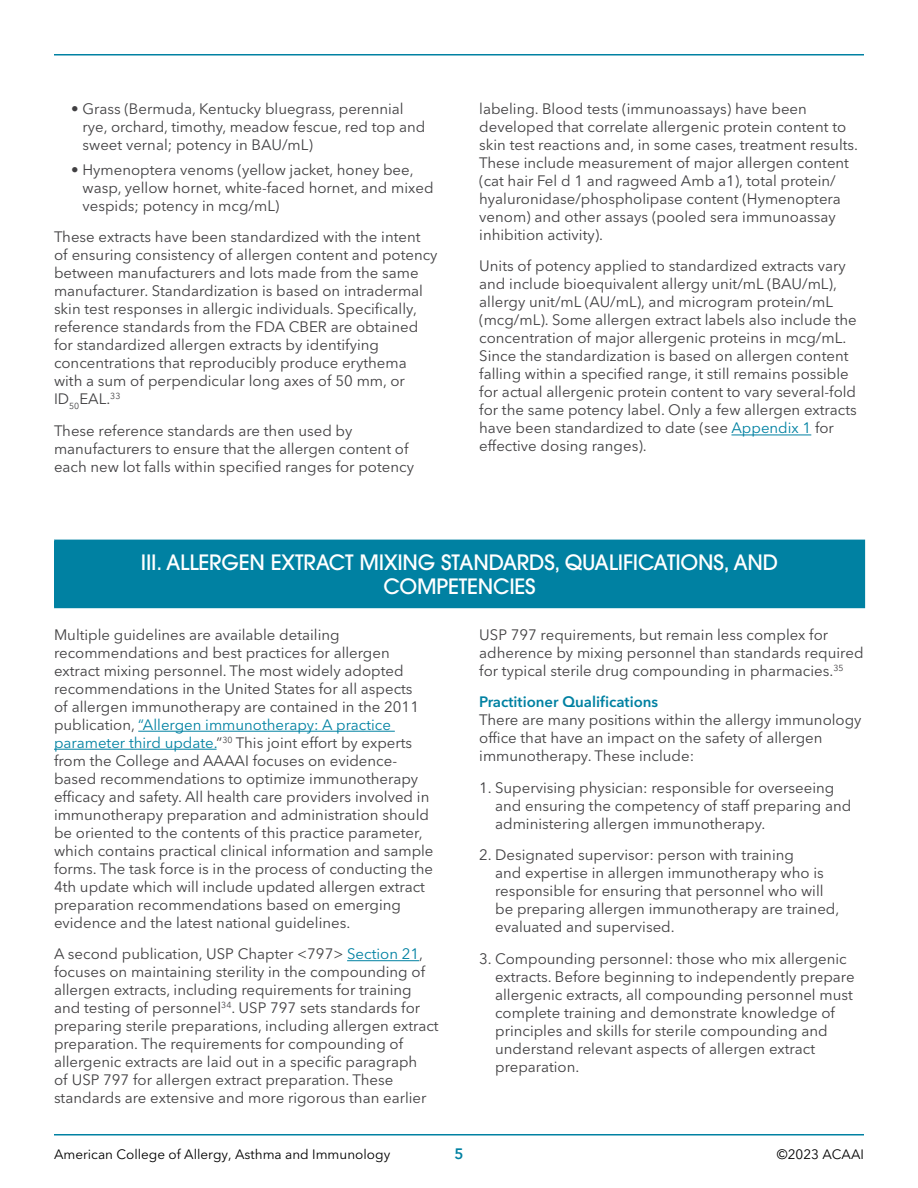
<style>
.page{position:relative;width:918px;height:1188px;background:#fff}
.page>*{position:absolute;margin:0;border:0;box-sizing:border-box;transform-origin:0 0}
.t1{font:500 21px/24px "ITC Avant Garde Std";letter-spacing:-.01em;color:#fff;text-align:center}
.t2{font:15px/18px "Avenir Next LT Pro";color:#414042}
.t3{font:600 15px "Avenir Next LT Pro";color:#0081a2}
.t4{font:13.5px "Avenir Next LT Pro";color:#000}
.s1{color:#0081a2}
</style>
<div class="page">
<hr style="left:54px;top:1134px;width:810px;height:2px;background:#0081a2">
<hr style="left:54px;top:54px;width:810px;height:2px;background:#0081a2">
<hr style="left:731px;top:435px;width:80px;height:1px;background:#0081a2">
<div style="left:55px;top:540px;width:810px;height:68px;background:#0081a2"></div>
<hr style="left:54px;top:540px;width:811px;height:1px;background:#0081a2">
<hr style="left:54px;top:541px;width:1px;height:66px;background:#0081a2">
<hr style="left:54px;top:607px;width:811px;height:1px;background:#0081a2">
<hr style="left:138px;top:731px;width:257px;height:1px;background:#0081a2">
<hr style="left:54px;top:749px;width:163px;height:1px;background:#0081a2">
<hr style="left:347px;top:960px;width:72px;height:1px;background:#0081a2">
<p class="t2" style="left:82px;top:100px;width:344px;text-indent:-11px">• Grass (Bermuda, Kentucky bluegrass, perennial rye, orchard, timothy, meadow fescue, red top and sweet vernal; potency in BAU/mL)</p>
<p class="t2" style="left:82px;top:160px;width:353px;text-indent:-11px">• Hymenoptera venoms (yellow jacket, honey bee, wasp, yellow hornet, white-faced hornet, and mixed vespids; potency in mcg/mL)</p>
<p class="t2" style="left:54px;top:228px;width:385px">These extracts have been standardized with the intent of ensuring consistency of allergen content and potency between manufacturers and lots made from the same manufacturer. Standardization is based on intradermal skin test responses in allergic individuals. Specifically, reference standards from the FDA CBER are obtained for standardized allergen extracts by identifying concentrations that reproducibly produce erythema with a sum of perpendicular long axes of 50 mm, or ID<sub>50</sub>EAL.<sup>33</sup></p>
<p class="t2" style="left:54px;top:421px;width:362px">These reference standards are then used by manufacturers to ensure that the allergen content of each new lot falls within specified ranges for potency</p>
<p class="t2" style="left:479px;top:100px;width:380px">labeling. Blood tests (immunoassays) have been developed that correlate allergenic protein content to skin test reactions and, in some cases, treatment results.<br>These include measurement of major allergen content (cat hair Fel d 1 and ragweed Amb a1), total protein/ hyaluronidase/phospholipase content (Hymenoptera venom) and other assays (pooled sera immunoassay inhibition activity).</p>
<p class="t2" style="left:479px;top:257px;width:379px">Units of potency applied to standardized extracts vary and include bioequivalent allergy unit/mL (BAU/mL), allergy unit/mL (AU/mL), and microgram protein/mL (mcg/mL). Some allergen extract labels also include the concentration of major allergenic proteins in mcg/mL.<br>Since the standardization is based on allergen content falling within a specified range, it still remains possible for actual allergenic protein content to vary several-fold for the same potency label. Only a few allergen extracts have been standardized to date (see <span class="s1">Appendix 1</span> for effective dosing ranges).</p>
<h1 class="t1" style="left:141px;top:550px;width:639px">III. ALLERGEN EXTRACT MIXING STANDARDS, QUALIFICATIONS, AND<br>COMPETENCIES</h1>
<p class="t2" style="left:54px;top:625px;width:381px">Multiple guidelines are available detailing recommendations and best practices for allergen extract mixing personnel. The most widely adopted recommendations in the United States for all aspects<br>of allergen immunotherapy are contained in the 2011 publication, <span class="s1">“Allergen immunotherapy: A practice parameter third update.</span>”<sup>30</sup> This joint effort by experts from the College and AAAAI focuses on evidence&shy;based recommendations to optimize immunotherapy efficacy and safety. All health care providers involved in immunotherapy preparation and administration should be oriented to the contents of this practice parameter, which contains practical clinical information and sample forms. The task force is in the process of conducting the 4th update which will include updated allergen extract preparation recommendations based on emerging evidence and the latest national guidelines.</p>
<p class="t2" style="left:54px;top:945px;width:386px">A second publication, USP Chapter &lt;797&gt; <span class="s1">Section 21</span>, focuses on maintaining sterility in the compounding of allergen extracts, including requirements for training and testing of personnel<sup>34</sup>. USP 797 sets standards for preparing sterile preparations, including allergen extract preparation. The requirements for compounding of allergenic extracts are laid out in a specific paragraph<br>of USP 797 for allergen extract preparation. These standards are extensive and more rigorous than earlier</p>
<p class="t2" style="left:479px;top:625px;width:386px">USP 797 requirements, but remain less complex for adherence by mixing personnel than standards required for typical sterile drug compounding in pharmacies.<sup>35</sup></p>
<p class="t3" style="left:479px;top:693px;width:181px">Practitioner Qualifications</p>
<p class="t2" style="left:479px;top:711px;width:384px">There are many positions within the allergy immunology office that have an impact on the safety of allergen immunotherapy. These include:</p>
<p class="t2" style="left:495px;top:778px;width:358px;text-indent:-16px">1. Supervising physician: responsible for overseeing and ensuring the competency of staff preparing and administering allergen immunotherapy.</p>
<p class="t2" style="left:495px;top:846px;width:346px;text-indent:-16px">2. Designated supervisor: person with training<br>and expertise in allergen immunotherapy who is responsible for ensuring that personnel who will be preparing allergen immunotherapy are trained, evaluated and supervised.</p>
<p class="t2" style="left:495px;top:949px;width:361px;text-indent:-16px">3. Compounding personnel: those who mix allergenic extracts. Before beginning to independently prepare allergenic extracts, all compounding personnel must complete training and demonstrate knowledge of principles and skills for sterile compounding and understand relevant aspects of allergen extract preparation.</p>
<p class="t4" style="left:54px;top:1146px;width:338px">American College of Allergy, Asthma and Immunology</p>
<p class="t3" style="left:454px;top:1144px;width:11px">5</p>
<p class="t4" style="left:777px;top:1146px;width:89px">©2023 ACAAI</p>
</div>
